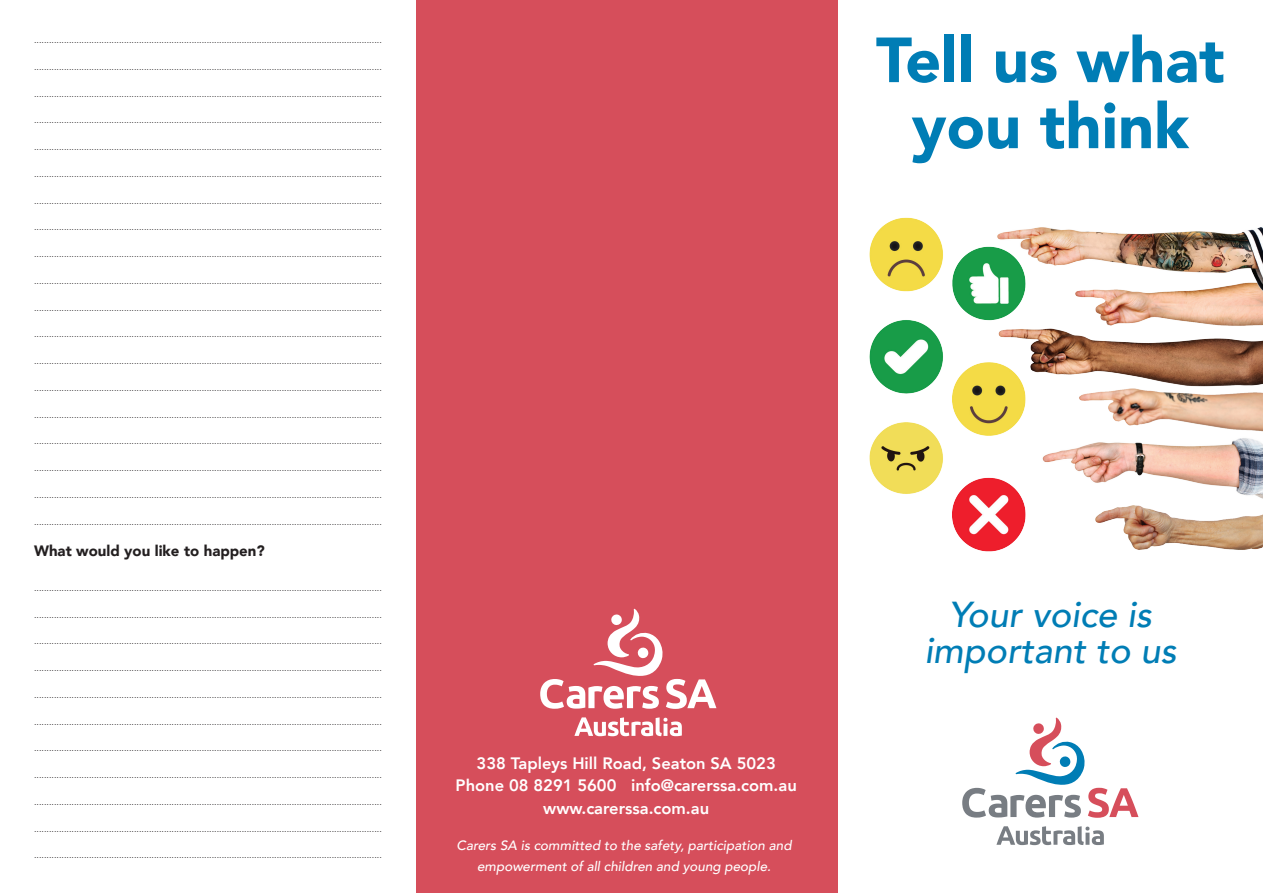
<style>
.page{position:relative;width:1263px;height:893px;background:#fff}
.page>*{position:absolute;margin:0;border:0;box-sizing:border-box;transform-origin:0 0}
.t1{font:900 63px/66px "Avenir";color:#007db5;text-align:center}
.t2{font:italic 500 36px/36px "Avenir";color:#007db5;text-align:center}
.t3{font:800 16.5px/22.5px "Avenir";color:#fff;text-align:center}
.t4{font:900 15px "Avenir";color:#231f20}
.t5{font:italic 500 13.5px/21px "Avenir";color:#fff;text-align:center}
.t6{font:9px "Avenir";color:#231f20}
</style>
<div class="page">
<div style="left:417px;top:0;width:421px;height:893px;background:#d64e5b"></div>
<svg style="left:962px;top:718px;width:176px;height:100px"></svg>
<svg style="left:996px;top:826px;width:108px;height:19px"></svg>
<img style="left:869px;top:217px;width:394px;height:335px">
<svg style="left:540px;top:609px;width:176px;height:100px"></svg>
<svg style="left:574px;top:717px;width:108px;height:19px"></svg>
<p class="t6" style="left:34px;top:35px;width:349px">...........................................................................................................................................</p>
<p class="t6" style="left:34px;top:61px;width:349px">...........................................................................................................................................</p>
<p class="t6" style="left:34px;top:88px;width:349px">...........................................................................................................................................</p>
<p class="t6" style="left:34px;top:115px;width:349px">...........................................................................................................................................</p>
<p class="t6" style="left:34px;top:142px;width:349px">...........................................................................................................................................</p>
<p class="t6" style="left:34px;top:168px;width:349px">...........................................................................................................................................</p>
<p class="t6" style="left:34px;top:195px;width:349px">...........................................................................................................................................</p>
<p class="t6" style="left:34px;top:222px;width:349px">...........................................................................................................................................</p>
<p class="t6" style="left:34px;top:249px;width:349px">...........................................................................................................................................</p>
<p class="t6" style="left:34px;top:275px;width:349px">...........................................................................................................................................</p>
<p class="t6" style="left:34px;top:302px;width:349px">...........................................................................................................................................</p>
<p class="t6" style="left:34px;top:329px;width:349px">...........................................................................................................................................</p>
<p class="t6" style="left:34px;top:356px;width:349px">...........................................................................................................................................</p>
<p class="t6" style="left:34px;top:382px;width:349px">...........................................................................................................................................</p>
<p class="t6" style="left:34px;top:409px;width:349px">...........................................................................................................................................</p>
<p class="t6" style="left:34px;top:436px;width:349px">...........................................................................................................................................</p>
<p class="t6" style="left:34px;top:463px;width:349px">...........................................................................................................................................</p>
<p class="t6" style="left:34px;top:489px;width:349px">...........................................................................................................................................</p>
<p class="t6" style="left:34px;top:516px;width:349px">...........................................................................................................................................</p>
<h3 class="t4" style="left:34px;top:537px;width:232px">What would you like to happen?</h3>
<p class="t6" style="left:34px;top:582px;width:349px">...........................................................................................................................................</p>
<p class="t6" style="left:34px;top:609px;width:349px">...........................................................................................................................................</p>
<p class="t6" style="left:34px;top:636px;width:349px">...........................................................................................................................................</p>
<p class="t6" style="left:34px;top:663px;width:349px">...........................................................................................................................................</p>
<p class="t6" style="left:34px;top:689px;width:349px">...........................................................................................................................................</p>
<p class="t6" style="left:34px;top:716px;width:349px">...........................................................................................................................................</p>
<p class="t6" style="left:34px;top:743px;width:349px">...........................................................................................................................................</p>
<p class="t6" style="left:34px;top:770px;width:349px">...........................................................................................................................................</p>
<p class="t6" style="left:34px;top:796px;width:349px">...........................................................................................................................................</p>
<p class="t6" style="left:34px;top:823px;width:349px">...........................................................................................................................................</p>
<p class="t6" style="left:34px;top:850px;width:349px">...........................................................................................................................................</p>
<h3 class="t3" style="left:456px;top:752px;width:343px">338 Tapleys Hill Road, Seaton SA 5023<br>Phone 08 8291 5600 info@carerssa.com.au www.carerssa.com.au</h3>
<h3 class="t5" style="left:456px;top:835px;width:337px">Carers SA is committed to the safety, participation and empowerment of all children and young people.</h3>
<h1 class="t1" style="left:876px;top:26px;width:350px">Tell us what you think</h1>
<h2 class="t2" style="left:924px;top:597px;width:254px">Your voice is important to us</h2>
</div>
